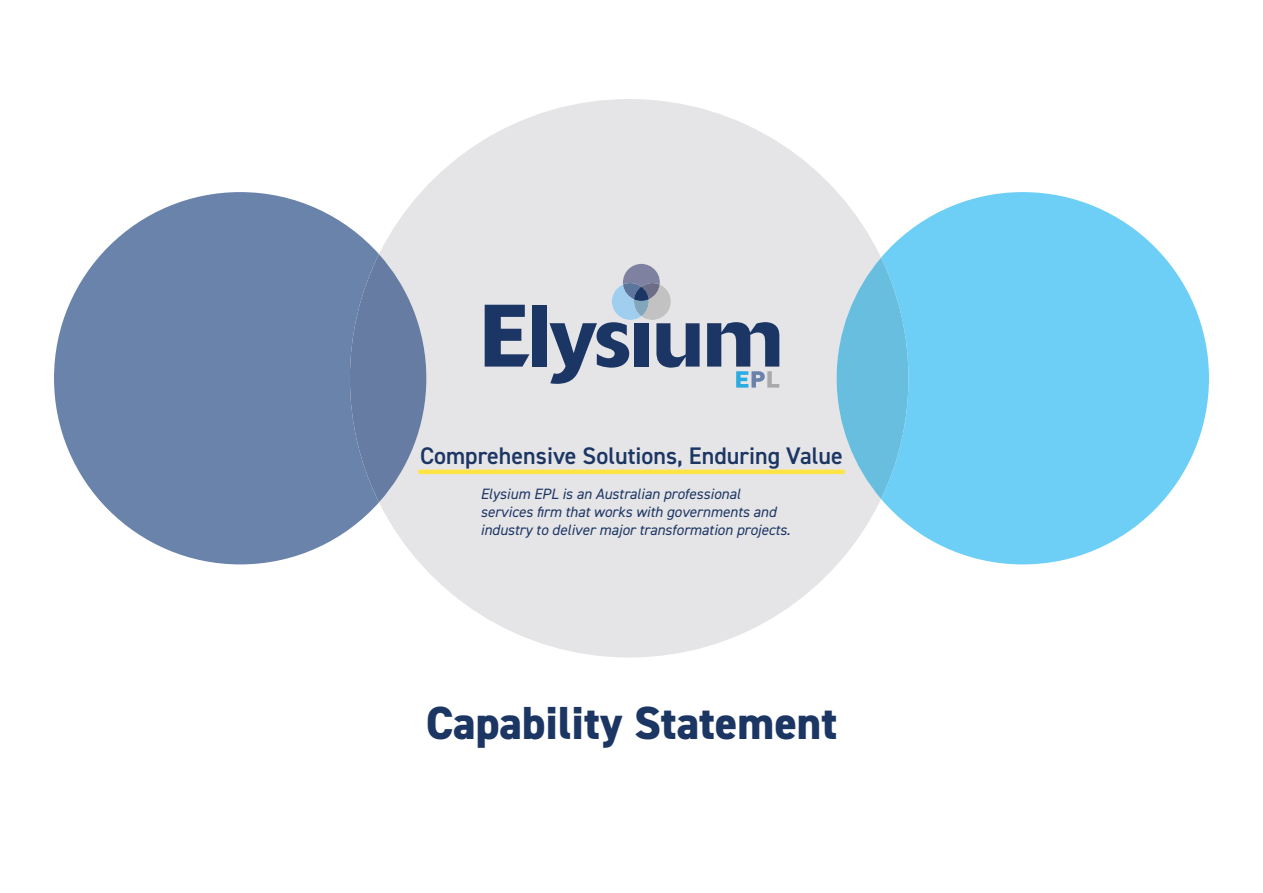
<style>
.page{position:relative;width:1263px;height:893px;background:#fff}
.page>*{position:absolute;margin:0;border:0;box-sizing:border-box;transform-origin:0 0}
.t1{font:800 46.5px "DIN2014";color:#1c3664}
.t2{font:600 24px "DIN2014";color:#1c3664}
.t3{font:italic 15px/18px "DIN2014";color:#1c3664}
</style>
<div class="page">
<svg style="left:379px;top:99px;width:502px;height:558px;fill:#e5e4e6"></svg>
<svg style="left:54px;top:192px;width:325px;height:372px;fill:#6a83ab"></svg>
<svg style="left:350px;top:254px;width:76px;height:248px;background:#7d8faf"></svg>
<svg style="left:881px;top:192px;width:328px;height:372px;fill:#6dcff6"></svg>
<svg style="left:837px;top:258px;width:71px;height:241px;background:#80c7e3"></svg>
<hr style="left:420px;top:470px;width:423px;height:4px;background:#ffe443">
<svg style="left:485px;top:305px;width:44px;height:62px;background:#5e708f"></svg>
<div style="left:532px;top:305px;width:14px;height:62px;background:#1b3664"></div>
<svg style="left:707px;top:322px;width:72px;height:66px;background:#8292aa"></svg>
<svg style="left:549px;top:264px;width:151px;height:120px;background:#a9b1c0"></svg>
<h2 class="t2" style="left:420px;top:440px;width:424px">Comprehensive Solutions, Enduring Value</h2>
<p class="t3" style="left:480px;top:485px;width:311px">Elysium EPL is an Australian professional services firm that works with governments and industry to deliver major transformation projects.</p>
<h1 class="t1" style="left:426px;top:692px;width:413px">Capability Statement</h1>
</div>
